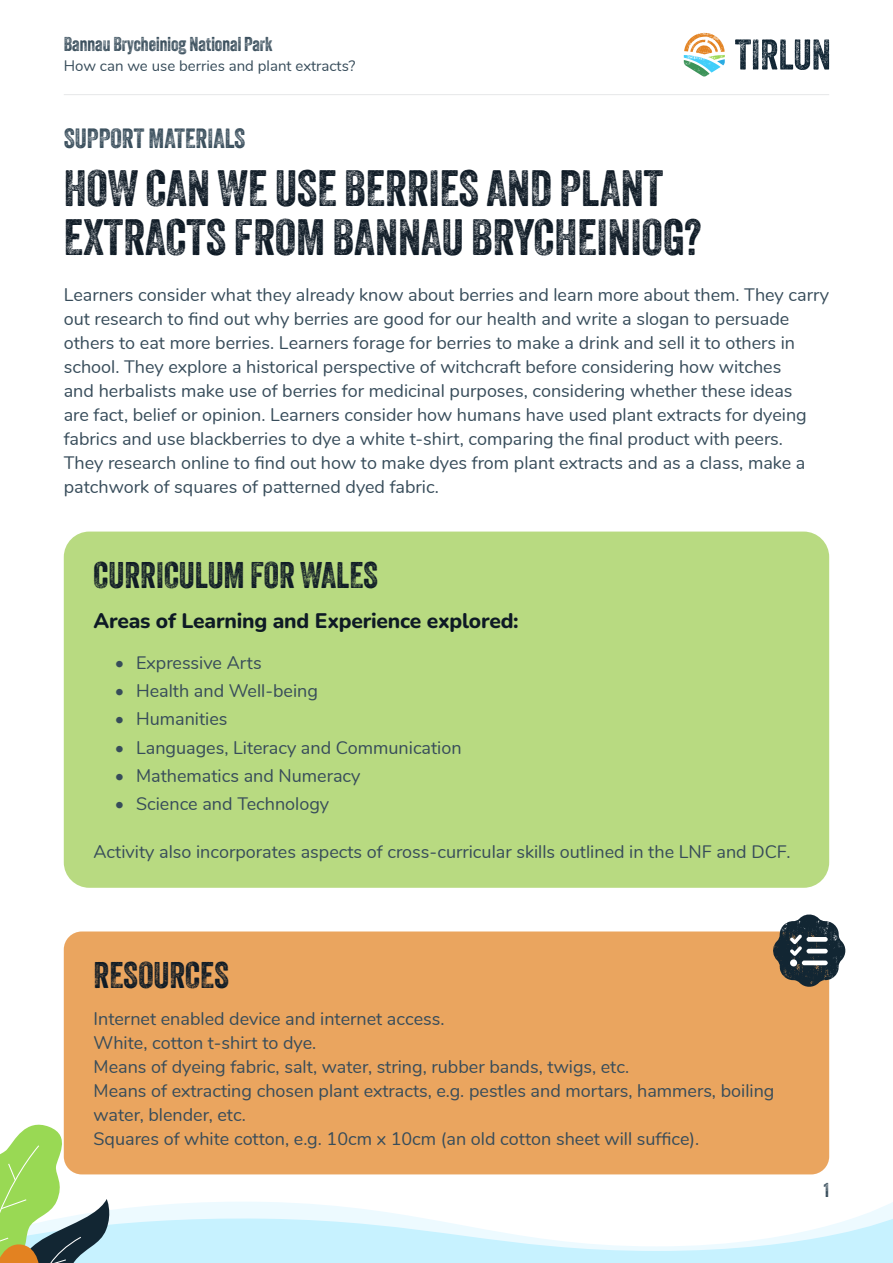
<style>
.page{position:relative;width:893px;height:1263px;background:#fff}
.page>*{position:absolute;margin:0;border:0;box-sizing:border-box;transform-origin:0 0}
.Page_heading{font:49.5px/49.5px "Veneer Two";color:#0e1a25}
.Page_sub_heading{font:36px "Veneer Two";color:#0e1a25}
.Key_activity_heading{font:27px "Veneer Two";color:#374c5a}
.Page_section_heading{font:800 21px "Nunito";letter-spacing:-.01em;color:#0e1a25}
.t1{font:19.5px "Veneer Two";color:#374c5a}
.Body_text{font:18px/24px "Nunito";color:#374c5a}
.t2{font:15px "Nunito";color:#374c5a}
</style>
<div class="page">
<svg style="left:735px;top:39px;width:94px;height:31px"></svg>
<svg style="left:684px;top:33px;width:41px;height:44px"></svg>
<hr style="left:64px;top:94px;width:765px;height:1px;background:#e6e7e9">
<div style="left:64px;top:531px;width:765px;height:357px;background:#b8da81;border-radius:26px"></div>
<svg style="left:0;top:1117px;width:893px;height:146px"></svg>
<div style="left:64px;top:931px;width:765px;height:243px;background:#eaa55f;border-radius:18px"></div>
<svg style="left:772px;top:914px;width:74px;height:74px"></svg>
<p class="t1" style="left:64px;top:32px;width:210px">Bannau Brycheiniog National Park</p>
<p class="t2" style="left:64px;top:54px;width:293px">How can we use berries and plant extracts?</p>
<p class="Key_activity_heading" style="left:64px;top:121px;width:183px">SUPPORT MATERIALS</p>
<p class="Page_heading" style="left:64px;top:163px;width:639px">HOW CAN WE USE BERRIES AND PLANT<br>EXTRACTS FROM BANNAU BRYCHEINIOG?</p>
<p class="Body_text" style="left:64px;top:281px;width:767px">Learners consider what they already know about berries and learn more about them. They carry out research to find out why berries are good for our health and write a slogan to persuade others to eat more berries. Learners forage for berries to make a drink and sell it to others in school. They explore a historical perspective of witchcraft before considering how witches<br>and herbalists make use of berries for medicinal purposes, considering whether these ideas<br>are fact, belief or opinion. Learners consider how humans have used plant extracts for dyeing fabrics and use blackberries to dye a white t-shirt, comparing the final product with peers.<br>They research online to find out how to make dyes from plant extracts and as a class, make a patchwork of squares of patterned dyed fabric.</p>
<p class="Page_sub_heading" style="left:94px;top:553px;width:286px">CURRICULUM FOR WALES</p>
<p class="Page_section_heading" style="left:94px;top:605px;width:427px">Areas of Learning and Experience explored:</p>
<p class="Body_text" style="left:115px;top:649px;width:148px">• Expressive Arts</p>
<p class="Body_text" style="left:115px;top:678px;width:205px">• Health and Well-being</p>
<p class="Body_text" style="left:115px;top:706px;width:114px">• Humanities</p>
<p class="Body_text" style="left:115px;top:734px;width:348px">• Languages, Literacy and Communication</p>
<p class="Body_text" style="left:115px;top:762px;width:247px">• Mathematics and Numeracy</p>
<p class="Body_text" style="left:115px;top:791px;width:216px">• Science and Technology</p>
<p class="Body_text" style="left:94px;top:839px;width:698px">Activity also incorporates aspects of cross-curricular skills outlined in the LNF and DCF.</p>
<p class="Page_sub_heading" style="left:94px;top:953px;width:137px">RESOURCES</p>
<p class="Body_text" style="left:94px;top:1005px;width:352px">Internet enabled device and internet access.</p>
<p class="Body_text" style="left:94px;top:1029px;width:224px">White, cotton t-shirt to dye.</p>
<p class="Body_text" style="left:94px;top:1053px;width:537px">Means of dyeing fabric, salt, water, string, rubber bands, twigs, etc.</p>
<p class="Body_text" style="left:94px;top:1077px;width:682px">Means of extracting chosen plant extracts, e.g. pestles and mortars, hammers, boiling water, blender, etc.</p>
<p class="Body_text" style="left:94px;top:1125px;width:607px">Squares of white cotton, e.g. 10cm x 10cm (an old cotton sheet will suffice).</p>
<p class="t1" style="left:824px;top:1178px;width:7px">1</p>
</div>
